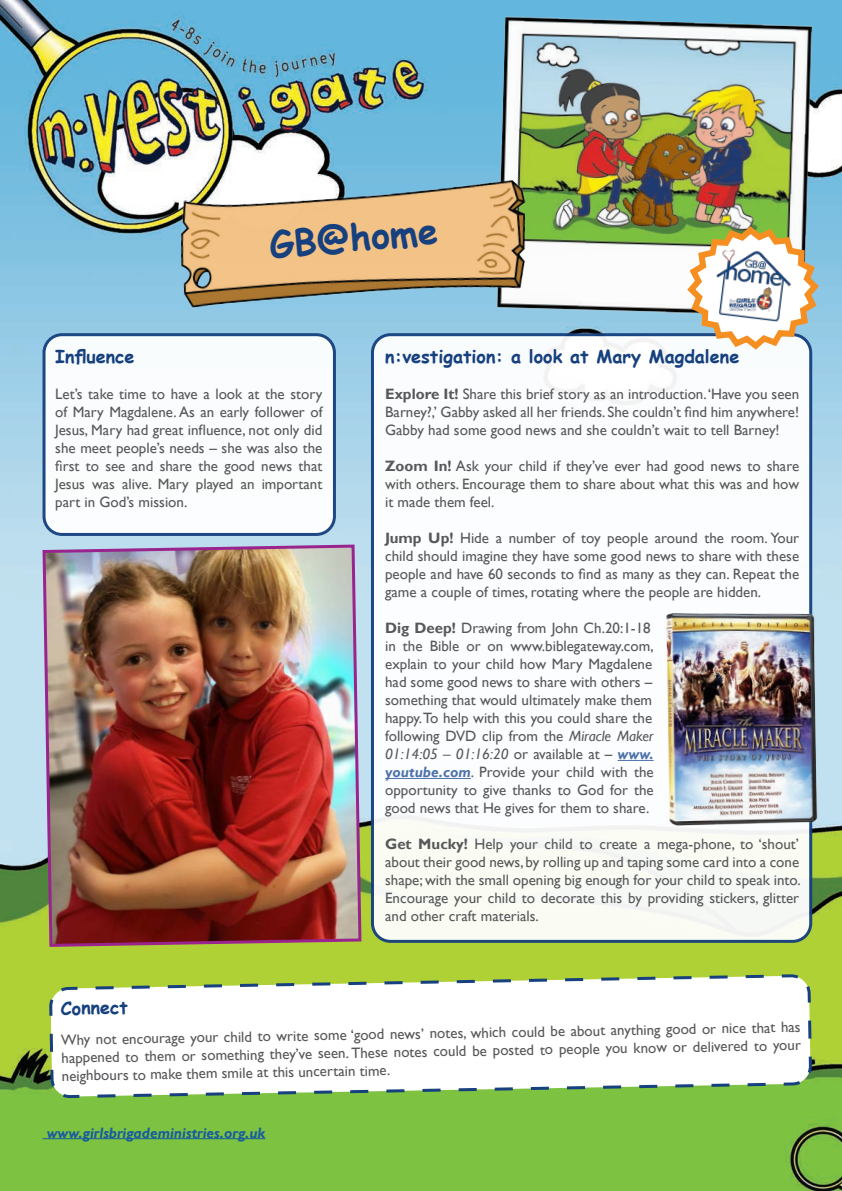
<style>
.page{position:relative;width:842px;height:1191px;background:#fff}
.page>*{position:absolute;margin:0;border:0;box-sizing:border-box;transform-origin:0 0}
.t1{font:700 36px "Comic Sans MS";color:#16407e}
.t2{font:700 18px "Comic Sans MS";color:#16407e}
.t3{font:15px/18px "Gill Sans";color:#57585a;text-align:justify}
.t4{font:italic 700 15px "Gill Sans";color:#175d9e}
.s1{font-weight:700}
.s2{font-style:italic}
.s3{font-weight:700;font-style:italic;color:#4d72ac}
</style>
<div class="page">
<img style="left:1px;top:0;width:841px;height:1191px">
<img style="left:491px;top:12px;width:328px;height:310px">
<img style="left:175px;top:171px;width:359px;height:148px">
<hr style="left:43px;top:1138px;width:222px;height:1px;background:#175d9e">
<div style="left:372px;top:335px;width:439px;height:606px;background:#fff;border-radius:18px"></div>
<div style="left:44px;top:335px;width:290px;height:199px;background:#fff;border-radius:18px"></div>
<div style="left:43px;top:333px;width:293px;height:203px;border:3px solid #16407e;border-radius:18px"></div>
<svg style="left:48px;top:644px;width:765px;height:547px"></svg>
<hr style="left:618px;top:760px;width:36px;height:1px;background:#4d72ac">
<hr style="left:385px;top:778px;width:86px;height:1px;background:#4d72ac">
<img style="left:661px;top:607px;width:163px;height:222px">
<svg style="left:683px;top:222px;width:140px;height:131px"></svg>
<img style="left:41px;top:543px;width:322px;height:405px">
<h1 class="t1" style="left:267px;top:218px;width:170px;rotate:-5deg">GB@home</h1>
<p class="t2" style="left:55px;top:343px;width:81px">Influence</p>
<p class="t3" style="left:55px;top:385px;width:269px">Let’s take time to have a look at the story of Mary Magdalene. As an early follower of Jesus, Mary had great influence, not only did she meet people’s needs – she was also the first to see and share the good news that Jesus was alive. Mary played an important part in God’s mission.</p>
<p class="t2" style="left:385px;top:343px;width:356px">n:vestigation: a look at Mary Magdalene</p>
<p class="t3" style="left:385px;top:385px;width:416px"><span class="s1">Explore It!</span> Share this brief story as an introduction. ‘Have you seen Barney?,’ Gabby asked all her friends. She couldn’t find him anywhere!<br>Gabby had some good news and she couldn’t wait to tell Barney!</p>
<p class="t3" style="left:385px;top:457px;width:416px"><span class="s1">Zoom In!</span> Ask your child if they’ve ever had good news to share with others. Encourage them to share about what this was and how it made them feel.</p>
<p class="t3" style="left:385px;top:529px;width:416px"><span class="s1">Jump Up!</span> Hide a number of toy people around the room. Your child should imagine they have some good news to share with these people and have 60 seconds to find as many as they can. Repeat the game a couple of times, rotating where the people are hidden.</p>
<p class="t3" style="left:385px;top:619px;width:270px;text-align:left"><span class="s1">Dig Deep!</span> Drawing from John Ch.20:1-18 in the Bible or on www.biblegateway.com, explain to your child how Mary Magdalene had some good news to share with others – something that would ultimately make them happy. To help with this you could share the following DVD clip from the <span class="s2">Miracle Maker 01:14:05 – 01:16:20</span> or available at – <span class="s3">www. youtube.com</span>. Provide your child with the opportunity to give thanks to God for the good news that He gives for them to share.</p>
<p class="t3" style="left:385px;top:835px;width:417px"><span class="s1">Get Mucky!</span> Help your child to create a mega-phone, to ‘shout’ about their good news, by rolling up and taping some card into a cone shape; with the small opening big enough for your child to speak into.<br>Encourage your child to decorate this by providing stickers, glitter and other craft materials.</p>
<p class="t2" style="left:60px;top:995px;width:69px;rotate:-1deg">Connect</p>
<p class="t3" style="left:61px;top:1031px;width:741px;rotate:-1deg">Why not encourage your child to write some ‘good news’ notes, which could be about anything good or nice that has happened to them or something they’ve seen. These notes could be posted to people you know or delivered to your neighbours to make them smile at this uncertain time.</p>
<p class="t4" style="left:47px;top:1123px;width:220px">www.girlsbrigadeministries.org.uk</p>
</div>
